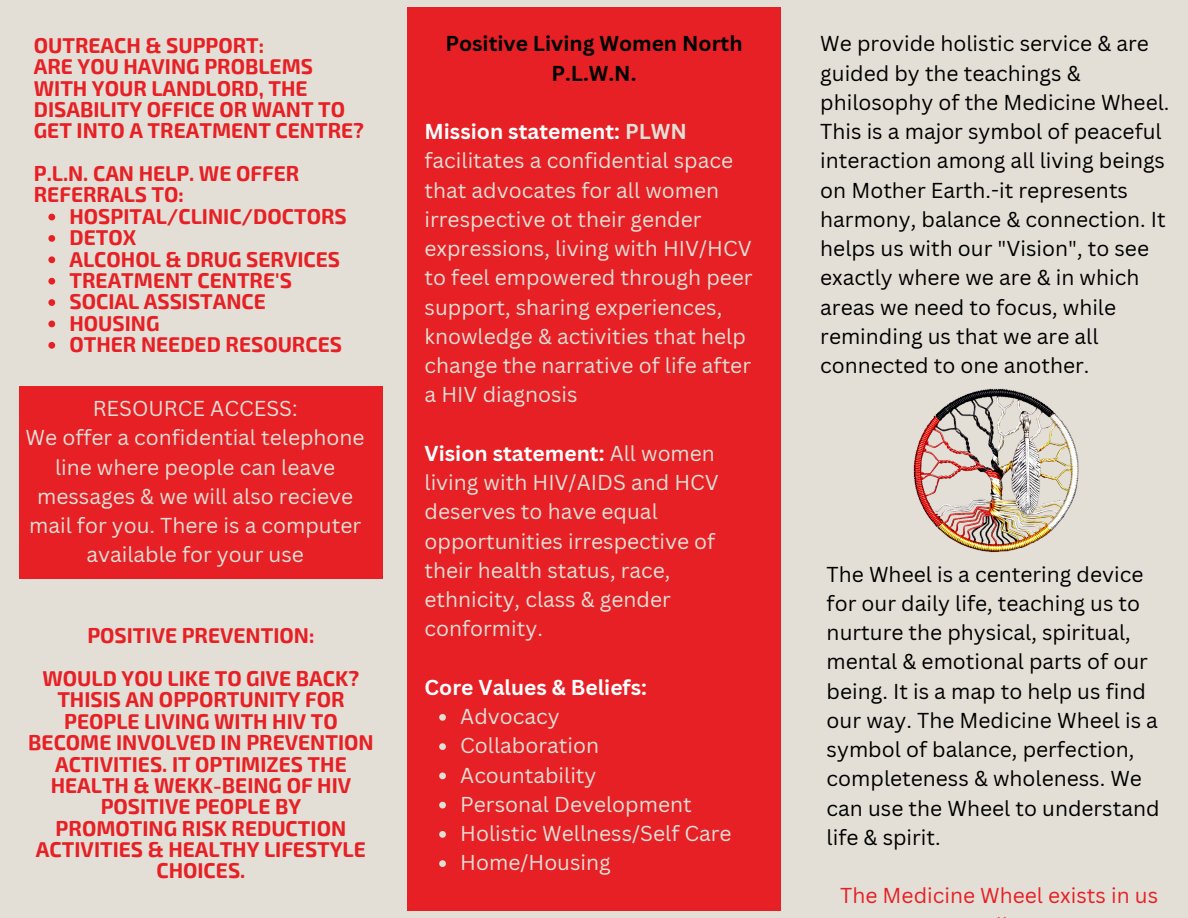
<style>
.page{position:relative;width:1188px;height:918px;background:#e3dfd6}
.page>*{position:absolute;margin:0;border:0;box-sizing:border-box;transform-origin:0 0}
.t1{font:21px/29.2px "Canva Sans";color:#e3dfd6}
.t2{font:21px/29.2px "Canva Sans";color:#000}
.t3{font:700 21px/21.3px "Exo 2";color:#e72025}
.t4{font:700 21px/29.2px "Canva Sans";color:#000;text-align:center}
.t5{font:21px "Canva Sans";color:#e72025}
.t6{font:700 21px "Canva Sans";color:#fff}
.s1{font-weight:700;color:#fff}
.s2{font-weight:700}
</style>
<div class="page">
<div style="left:407px;top:7px;width:374px;height:904px;background:#e72025"></div>
<div style="left:19px;top:386px;width:363px;height:193px;background:#e72025"></div>
<img style="left:914px;top:388px;width:164px;height:165px">
<svg style="left:48px;top:214px;width:7px;height:6px"></svg>
<svg style="left:48px;top:235px;width:7px;height:7px"></svg>
<svg style="left:48px;top:256px;width:7px;height:7px"></svg>
<svg style="left:48px;top:278px;width:7px;height:7px"></svg>
<svg style="left:48px;top:299px;width:7px;height:7px"></svg>
<svg style="left:48px;top:321px;width:7px;height:6px"></svg>
<svg style="left:48px;top:342px;width:7px;height:7px"></svg>
<svg style="left:439px;top:714px;width:7px;height:7px"></svg>
<svg style="left:439px;top:743px;width:7px;height:7px"></svg>
<svg style="left:439px;top:773px;width:7px;height:6px"></svg>
<svg style="left:439px;top:802px;width:7px;height:7px"></svg>
<svg style="left:439px;top:831px;width:7px;height:7px"></svg>
<svg style="left:439px;top:860px;width:7px;height:7px"></svg>
<p class="t3" style="left:34px;top:34px;width:332px">OUTREACH &amp; SUPPORT:<br>ARE YOU HAVING PROBLEMS<br>WITH YOUR LANDLORD, THE<br>DISABILITY OFFICE OR WANT TO<br>GET INTO A TREATMENT CENTRE?</p>
<p class="t3" style="left:34px;top:162px;width:267px">P.L.N. CAN HELP. WE OFFER<br>REFERRALS TO:</p>
<p class="t3" style="left:69px;top:205px;width:279px">HOSPITAL/CLINIC/DOCTORS<br>DETOX<br>ALCOHOL &amp; DRUG SERVICES<br>TREATMENT CENTRE'S<br>SOCIAL ASSISTANCE<br>HOUSING<br>OTHER NEEDED RESOURCES</p>
<p class="t1" style="left:26px;top:393px;width:341px;text-align:center">RESOURCE ACCESS:<br>We offer a confidential telephone line where people can leave messages &amp; we will also recieve mail for you. There is a computer available for your use</p>
<p class="t3" style="left:43px;top:613px;width:318px;line-height:42.8px;text-align:center">POSITIVE PREVENTION:<br>WOULD YOU LIKE TO GIVE BACK?</p>
<p class="t3" style="left:28px;top:688px;width:347px;text-align:center">THISIS AN OPPORTUNITY FOR<br>PEOPLE LIVING WITH HIV TO<br>BECOME INVOLVED IN PREVENTION<br>ACTIVITIES. IT OPTIMIZES THE<br>HEALTH &amp; WEKK-BEING OF HIV<br>POSITIVE PEOPLE BY<br>PROMOTING RISK REDUCTION<br>ACTIVITIES &amp; HEALTHY LIFESTYLE<br>CHOICES.</p>
<p class="t4" style="left:445px;top:29px;width:299px">Positive Living Women North<br>P.L.W.N.</p>
<p class="t1" style="left:425px;top:116px;width:330px"><span class="s1">Mission statement:</span> <span class="s2">PLWN </span>facilitates a confidential space that advocates for all women irrespective ot their gender expressions, living with HIV/HCV to feel empowered through peer support, sharing experiences, knowledge &amp; activities that help change the narrative of life after a HIV diagnosis</p>
<p class="t1" style="left:425px;top:438px;width:296px"><span class="s1">Vision statement:</span> All women living with HIV/AIDS and HCV deserves to have equal opportunities irrespective of their health status, race, ethnicity, class &amp; gender conformity.</p>
<p class="t6" style="left:425px;top:672px;width:224px">Core Values &amp; Beliefs:</p>
<p class="t1" style="left:460px;top:701px;width:273px">Advocacy<br>Collaboration<br>Acountability<br>Personal Development<br>Holistic Wellness/Self Care<br>Home/Housing</p>
<p class="t2" style="left:820px;top:29px;width:351px">We provide holistic service &amp; are guided by the teachings &amp; philosophy of the Medicine Wheel.<br>This is a major symbol of peaceful interaction among all living beings on Mother Earth.-it represents harmony, balance &amp; connection. It helps us with our "Vision", to see exactly where we are &amp; in which areas we need to focus, while reminding us that we are all connected to one another.</p>
<p class="t2" style="left:827px;top:559px;width:334px">The Wheel is a centering device for our daily life, teaching us to nurture the physical, spiritual, mental &amp; emotional parts of our being. It is a map to help us find our way. The Medicine Wheel is a symbol of balance, perfection, completeness &amp; wholeness. We can use the Wheel to understand life &amp; spirit.</p>
<p class="t5" style="left:840px;top:881px;width:319px">The Medicine Wheel exists in us</p>
</div>
